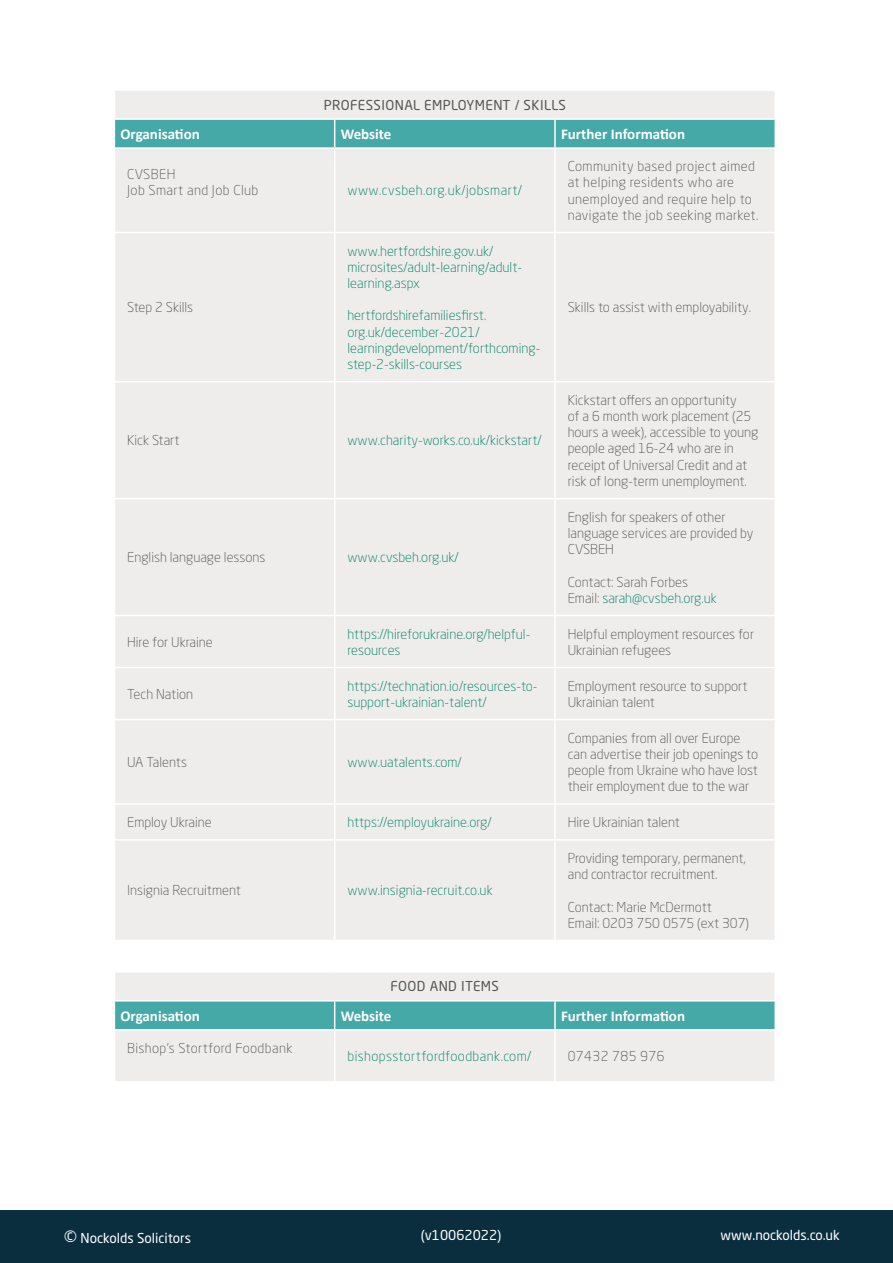
<style>
.page{position:relative;width:893px;height:1263px;background:#fff}
.page>*{position:absolute;margin:0;border:0;box-sizing:border-box;transform-origin:0 0}
.t1{font:18px "Neo Sans Std";color:#fff}
.t2{font:700 15px "Calibri";color:#fff}
.t3{font:300 13.5px/16.2px "Neo Sans Std";color:#525655}
.t4{font:300 13.5px/16.2px "Neo Sans Std";color:#008063}
.t5{font:300 13.5px/16.2px "Neo Sans Std";letter-spacing:.03em;color:#525655}
.t6{font:300 13.5px "Neo Sans Std";letter-spacing:.03em;color:#008063}
.t7{font:13.5px "Neo Sans Std";color:#fff}
.t8{font:13.5px "Neo Sans Std";letter-spacing:.03em;color:#525655}
.s1{color:#525655}
</style>
<div class="page">
<div style="left:0;top:1210px;width:893px;height:53px;background:#0a2e3e"></div>
<div style="left:115px;top:149px;width:659px;height:791px;background:#efedec"></div>
<svg style="left:114px;top:91px;width:661px;height:56px;background:#9cccca"></svg>
<hr style="left:555px;top:118px;width:221px;height:2px;background:#fff">
<hr style="left:554px;top:120px;width:2px;height:27px;background:#fff">
<hr style="left:774px;top:120px;width:2px;height:27px;background:#fff">
<hr style="left:334px;top:149px;width:1px;height:83px;background:#fff">
<hr style="left:554px;top:149px;width:2px;height:83px;background:#fff">
<hr style="left:114px;top:232px;width:221px;height:1px;background:#fff">
<hr style="left:335px;top:232px;width:220px;height:1px;background:#fff">
<hr style="left:334px;top:233px;width:1px;height:148px;background:#fff">
<hr style="left:555px;top:232px;width:221px;height:1px;background:#fff">
<hr style="left:554px;top:233px;width:2px;height:148px;background:#fff">
<hr style="left:114px;top:381px;width:221px;height:1px;background:#fff">
<hr style="left:335px;top:381px;width:220px;height:1px;background:#fff">
<hr style="left:334px;top:382px;width:1px;height:116px;background:#fff">
<hr style="left:555px;top:381px;width:221px;height:1px;background:#fff">
<hr style="left:554px;top:382px;width:2px;height:116px;background:#fff">
<hr style="left:114px;top:498px;width:221px;height:1px;background:#fff">
<hr style="left:335px;top:498px;width:220px;height:1px;background:#fff">
<hr style="left:334px;top:499px;width:1px;height:116px;background:#fff">
<hr style="left:555px;top:498px;width:221px;height:1px;background:#fff">
<hr style="left:554px;top:499px;width:2px;height:116px;background:#fff">
<hr style="left:114px;top:615px;width:221px;height:1px;background:#fff">
<hr style="left:335px;top:615px;width:220px;height:1px;background:#fff">
<hr style="left:334px;top:616px;width:1px;height:51px;background:#fff">
<hr style="left:555px;top:615px;width:221px;height:1px;background:#fff">
<hr style="left:554px;top:616px;width:2px;height:51px;background:#fff">
<hr style="left:114px;top:667px;width:221px;height:1px;background:#fff">
<hr style="left:335px;top:667px;width:220px;height:1px;background:#fff">
<hr style="left:334px;top:668px;width:1px;height:51px;background:#fff">
<hr style="left:555px;top:667px;width:221px;height:1px;background:#fff">
<hr style="left:554px;top:668px;width:2px;height:51px;background:#fff">
<hr style="left:114px;top:719px;width:221px;height:1px;background:#fff">
<hr style="left:335px;top:719px;width:220px;height:1px;background:#fff">
<hr style="left:334px;top:720px;width:1px;height:83px;background:#fff">
<hr style="left:555px;top:719px;width:221px;height:1px;background:#fff">
<hr style="left:554px;top:720px;width:2px;height:83px;background:#fff">
<hr style="left:114px;top:803px;width:221px;height:2px;background:#fff">
<hr style="left:335px;top:803px;width:220px;height:2px;background:#fff">
<hr style="left:334px;top:805px;width:1px;height:34px;background:#fff">
<hr style="left:555px;top:803px;width:221px;height:2px;background:#fff">
<hr style="left:554px;top:805px;width:2px;height:34px;background:#fff">
<hr style="left:114px;top:839px;width:221px;height:2px;background:#fff">
<hr style="left:335px;top:839px;width:220px;height:2px;background:#fff">
<hr style="left:334px;top:841px;width:1px;height:99px;background:#fff">
<hr style="left:555px;top:839px;width:221px;height:2px;background:#fff">
<hr style="left:554px;top:841px;width:2px;height:99px;background:#fff">
<div style="left:115px;top:1031px;width:659px;height:50px;background:#efedec"></div>
<svg style="left:114px;top:972px;width:661px;height:57px;background:#9dcccb"></svg>
<hr style="left:555px;top:1000px;width:221px;height:1px;background:#fff">
<hr style="left:554px;top:1001px;width:2px;height:28px;background:#fff">
<hr style="left:774px;top:1001px;width:2px;height:28px;background:#fff">
<hr style="left:334px;top:1030px;width:1px;height:51px;background:#fff">
<hr style="left:554px;top:1030px;width:2px;height:51px;background:#fff">
<p class="t8" style="left:324px;top:96px;width:244px">PROFESSIONAL EMPLOYMENT / SKILLS</p>
<p class="t2" style="left:120px;top:124px;width:81px">Organisation</p>
<p class="t2" style="left:341px;top:124px;width:52px">Website</p>
<p class="t2" style="left:561px;top:124px;width:126px">Further Information</p>
<p class="t3" style="left:127px;top:166px;width:50px">CVSBEH</p>
<p class="t5" style="left:127px;top:182px;width:133px">Job Smart and Job Club</p>
<p class="t6" style="left:347px;top:182px;width:176px">www.cvsbeh.org.uk/jobsmart/</p>
<p class="t5" style="left:568px;top:158px;width:192px">Community based project aimed at helping residents who are unemployed and require help to navigate the job seeking market.</p>
<p class="t3" style="left:127px;top:299px;width:68px">Step 2 Skills</p>
<p class="t4" style="left:347px;top:242px;width:176px">www.hertfordshire.gov.uk/ microsites/adult-learning/adult&shy;learning.aspx</p>
<p class="t4" style="left:347px;top:307px;width:194px">hertfordshirefamiliesfirst. org.uk/december-2021/ learningdevelopment/forthcoming&shy;step-2-skills-courses</p>
<p class="t3" style="left:127px;top:432px;width:54px">Kick Start</p>
<p class="t4" style="left:347px;top:432px;width:196px">www.charity-works.co.uk/kickstart/</p>
<p class="t3" style="left:127px;top:549px;width:140px">English language lessons</p>
<p class="t4" style="left:347px;top:549px;width:113px">www.cvsbeh.org.uk/</p>
<p class="t3" style="left:568px;top:299px;width:185px">Skills to assist with employability.</p>
<p class="t3" style="left:568px;top:392px;width:192px">Kickstart offers an opportunity<br>of a 6 month work placement (25 hours a week), accessible to young people aged 16-24 who are in receipt of Universal Credit and at risk of long-term unemployment.</p>
<p class="t3" style="left:568px;top:509px;width:187px">English for speakers of other language services are provided by<br>CVSBEH</p>
<p class="t3" style="left:568px;top:573px;width:122px">Contact: Sarah Forbes</p>
<p class="t4" style="left:568px;top:590px;width:151px"><span class="s1">Email:</span> sarah@cvsbeh.org.uk</p>
<p class="t3" style="left:127px;top:633px;width:87px">Hire for Ukraine</p>
<p class="t4" style="left:347px;top:625px;width:184px">https://hireforukraine.org/helpful&shy;resources</p>
<p class="t3" style="left:568px;top:625px;width:188px">Helpful employment resources for<br>Ukrainian refugees</p>
<p class="t3" style="left:127px;top:686px;width:68px">Tech Nation</p>
<p class="t4" style="left:347px;top:677px;width:192px">https://technation.io/resources-to&shy;support-ukrainian-talent/</p>
<p class="t3" style="left:568px;top:677px;width:181px">Employment resource to support<br>Ukrainian talent</p>
<p class="t3" style="left:127px;top:754px;width:61px">UA Talents</p>
<p class="t4" style="left:347px;top:754px;width:116px">www.uatalents.com/</p>
<p class="t3" style="left:568px;top:729px;width:192px">Companies from all over Europe can advertise their job openings to people from Ukraine who have lost their employment due to the war</p>
<p class="t3" style="left:127px;top:814px;width:86px">Employ Ukraine</p>
<p class="t4" style="left:347px;top:814px;width:146px">https://employukraine.org/</p>
<p class="t3" style="left:568px;top:814px;width:114px">Hire Ukrainian talent</p>
<p class="t3" style="left:127px;top:882px;width:115px">Insignia Recruitment</p>
<p class="t4" style="left:347px;top:882px;width:147px">www.insignia-recruit.co.uk</p>
<p class="t8" style="left:391px;top:978px;width:110px">FOOD AND ITEMS</p>
<p class="t3" style="left:568px;top:850px;width:180px">Providing temporary, permanent, and contractor recruitment.</p>
<p class="t3" style="left:568px;top:898px;width:146px">Contact: Marie McDermott</p>
<p class="t3" style="left:568px;top:915px;width:183px">Email: 0203 750 0575 (ext 307)</p>
<p class="t2" style="left:120px;top:1005px;width:81px">Organisation</p>
<p class="t2" style="left:341px;top:1005px;width:52px">Website</p>
<p class="t2" style="left:561px;top:1005px;width:126px">Further Information</p>
<p class="t5" style="left:127px;top:1040px;width:167px">Bishop’s Stortford Foodbank</p>
<p class="t6" style="left:347px;top:1048px;width:185px">bishopsstortfordfoodbank.com/</p>
<p class="t5" style="left:568px;top:1048px;width:98px">07432 785 976</p>
<h1 class="t1" style="left:64px;top:1226px;width:15px">©</h1>
<p class="t7" style="left:421px;top:1226px;width:82px">(v10062022)</p>
<p class="t7" style="left:721px;top:1226px;width:121px">www.nockolds.co.uk</p>
<p class="t7" style="left:81px;top:1230px;width:112px">Nockolds Solicitors</p>
</div>
